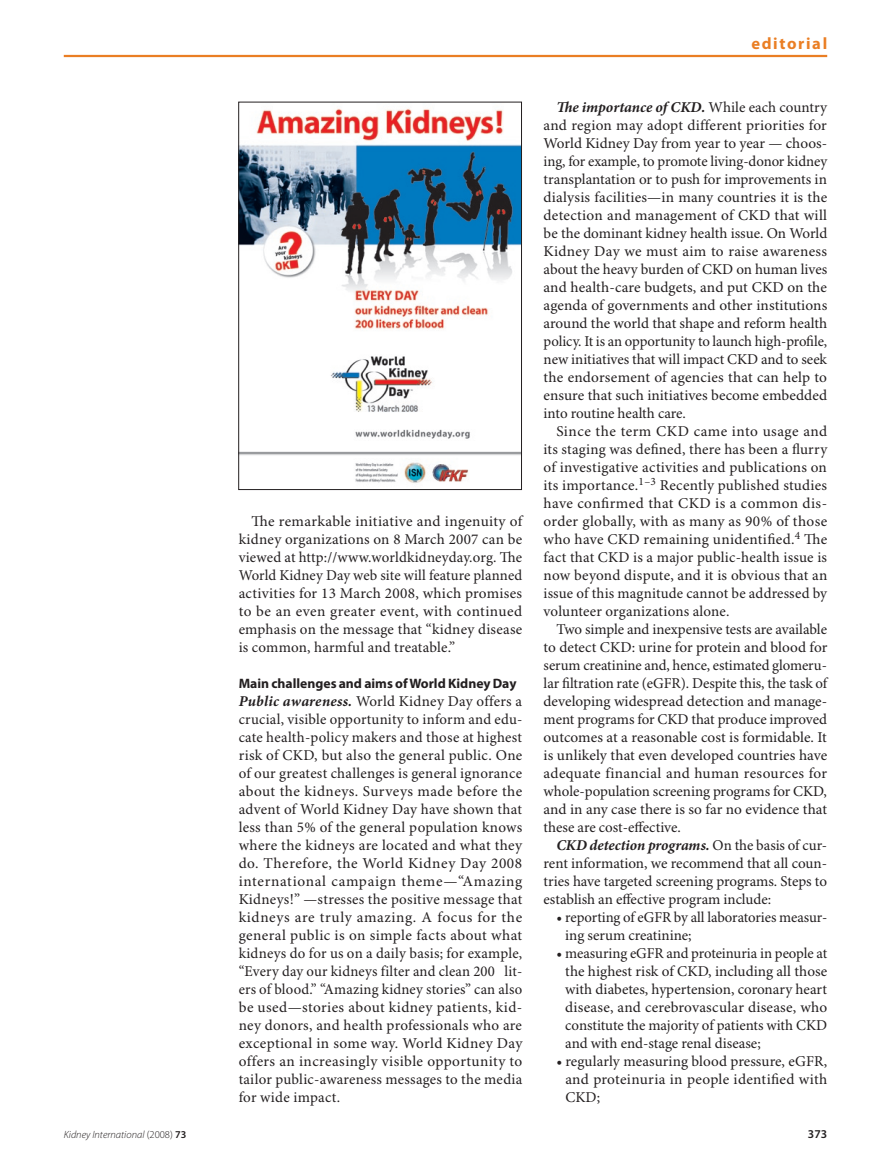
<style>
.page{position:relative;width:891px;height:1175px;background:#fff}
.page>*{position:absolute;margin:0;border:0;box-sizing:border-box;transform-origin:0 0}
.t1{font:700 16.5px "Myriad Pro";letter-spacing:.1em;color:#ea7e24}
.t2{font:15px/18px "Minion Pro";letter-spacing:.005em;color:#231f20;text-align:justify}
.t3{font:700 13.65px "Myriad Pro";color:#231f20}
.t4{font:600 12px "Myriad Pro";color:#231f20}
.t5{font:italic 300 10.5px "Myriad Pro";color:#231f20}
.s1{font-weight:700;font-style:italic}
.s2{font-style:normal}
.s3{font-weight:600;font-style:normal}
</style>
<div class="page">
<hr style="left:64px;top:55px;width:763px;height:2px;background:#ea7e24">
<img style="left:241px;top:108px;width:279px;height:375px">
<div style="left:239px;top:102px;width:283px;height:388px;border:1px solid #231f20"></div>
<p class="t1" style="left:751px;top:34px;width:77px">editorial</p>
<p class="t2" style="left:239px;top:512px;width:285px;text-indent:13px">The remarkable initiative and ingenuity of kidney organizations on 8 March 2007 can be viewed at http://www.worldkidneyday.org. The World Kidney Day web site will feature planned activities for 13 March 2008, which promises to be an even greater event, with continued emphasis on the message that “kidney disease is common, harmful and treatable.”</p>
<p class="t3" style="left:239px;top:675px;width:279px">Main challenges and aims of World Kidney Day</p>
<p class="t2" style="left:239px;top:692px;width:285px"><span class="s1">Public awareness.</span> World Kidney Day offers a crucial, visible opportunity to inform and edu&shy;cate health-policy makers and those at highest risk of CKD, but also the general public. One of our greatest challenges is general ignorance about the kidneys. Surveys made before the advent of World Kidney Day have shown that less than 5% of the general population knows where the kidneys are located and what they do. Therefore, the World Kidney Day 2008 international campaign theme—“Amazing Kidneys!” —stresses the positive message that kidneys are truly amazing. A focus for the general public is on simple facts about what kidneys do for us on a daily basis; for example, “Every day our kidneys filter and clean 200 lit&shy;ers of blood.” “Amazing kidney stories” can also be used—stories about kidney patients, kid&shy;ney donors, and health professionals who are exceptional in some way. World Kidney Day offers an increasingly visible opportunity to tailor public-awareness messages to the media for wide impact.</p>
<p class="t2" style="left:544px;top:98px;width:285px;text-indent:13px"><span class="s1">The importance of CKD.</span> While each country and region may adopt different priorities for World Kidney Day from year to year — choos&shy;ing, for example, to promote living-donor kidney transplantation or to push for improvements in dialysis facilities—in many countries it is the detection and management of CKD that will be the dominant kidney health issue. On World Kidney Day we must aim to raise awareness about the heavy burden of CKD on human lives and health-care budgets, and put CKD on the agenda of governments and other institutions around the world that shape and reform health policy. It is an opportunity to launch high-profile, new initiatives that will impact CKD and to seek the endorsement of agencies that can help to ensure that such initiatives become embedded into routine health care.</p>
<p class="t2" style="left:544px;top:422px;width:285px;text-indent:13px">Since the term CKD came into usage and its staging was defined, there has been a flurry of investigative activities and publications on its importance.<sup>1–3</sup> Recently published studies have confirmed that CKD is a common dis&shy;order globally, with as many as 90% of those who have CKD remaining unidentified.<sup>4</sup> The fact that CKD is a major public-health issue is now beyond dispute, and it is obvious that an issue of this magnitude cannot be addressed by volunteer organizations alone.</p>
<p class="t2" style="left:544px;top:620px;width:285px;text-indent:13px">Two simple and inexpensive tests are available to detect CKD: urine for protein and blood for serum creatinine and, hence, estimated glomeru&shy;lar filtration rate (eGFR). Despite this, the task of developing widespread detection and manage&shy;ment programs for CKD that produce improved outcomes at a reasonable cost is formidable. It is unlikely that even developed countries have adequate financial and human resources for whole-population screening programs for CKD, and in any case there is so far no evidence that these are cost-effective.</p>
<p class="t2" style="left:544px;top:836px;width:285px;text-indent:13px"><span class="s1">CKD detection programs.</span> On the basis of cur&shy;rent information, we recommend that all coun&shy;tries have targeted screening programs. Steps to establish an effective program include:</p>
<p class="t2" style="left:565px;top:908px;width:264px;text-indent:-9px">• reporting of eGFR by all laboratories measur&shy;ing serum creatinine;</p>
<p class="t2" style="left:565px;top:944px;width:264px;text-indent:-9px">• measuring eGFR and proteinuria in people at the highest risk of CKD, including all those with diabetes, hypertension, coronary heart disease, and cerebrovascular disease, who constitute the majority of patients with CKD and with end-stage renal disease;</p>
<p class="t2" style="left:565px;top:1052px;width:263px;text-indent:-9px">• regularly measuring blood pressure, eGFR, and proteinuria in people identified with CKD;</p>
<p class="t5" style="left:64px;top:1129px;width:124px">Kidney International <span class="s2">(2008)</span> <span class="s3">73</span></p>
<p class="t4" style="left:808px;top:1127px;width:21px">373</p>
</div>
